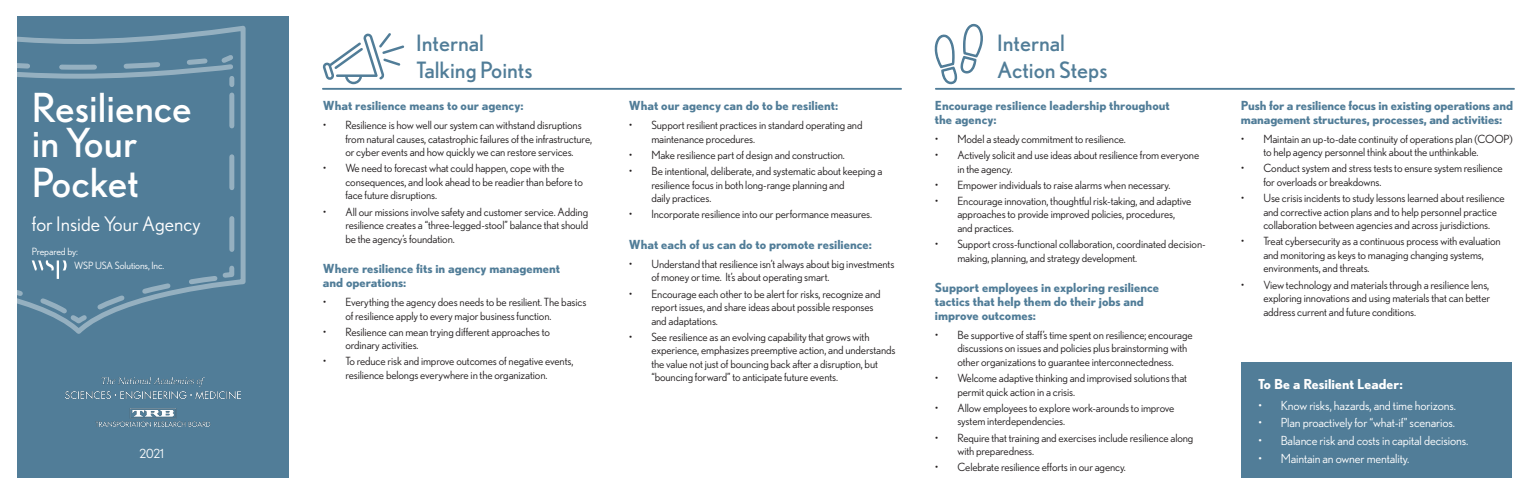
<style>
.page{position:relative;width:1530px;height:495px;background:#fff}
.page>*{position:absolute;margin:0;border:0;box-sizing:border-box;transform-origin:0 0}
.Subheading{font:40px/35px "Nobel";color:#fff}
.Column_Titles{font:22.5px/27px "Nobel";color:#517d98}
.Subheading-2{font:20px "Nobel";color:#fff}
.Subheading-3{font:700 13.75px "Nobel";color:#fff}
.Subheading-4{font:700 12.5px/13.8px "Nobel";color:#517d98}
.Bullets{font:12.5px "Nobel";letter-spacing:-.01em;color:#fff}
.t1{font:11.25px/13.5px "Nobel";letter-spacing:-.01em;color:#231f20}
.Bullets-2{font:10px "Nobel";letter-spacing:-.01em;color:#fff}
</style>
<div class="page">
<div style="left:17px;top:17px;width:272px;height:461px;background:#517d98"></div>
<svg style="left:322px;top:33px;width:82px;height:51px"></svg>
<svg style="left:934px;top:23px;width:51px;height:67px"></svg>
<hr style="left:323px;top:88px;width:578px;height:2px;background:#517d98">
<hr style="left:936px;top:88px;width:578px;height:2px;background:#517d98">
<svg style="left:17px;top:25px;width:229px;height:309px"></svg>
<svg style="left:229px;top:95px;width:5px;height:154px"></svg>
<svg style="left:17px;top:52px;width:219px;height:33px"></svg>
<div style="left:1242px;top:363px;width:270px;height:115px;background:#517d98"></div>
<svg style="left:17px;top:260px;width:220px;height:67px"></svg>
<img style="left:65px;top:377px;width:176px;height:49px">
<p class="Subheading" style="left:32px;top:89px;width:162px">Resilience in Your</p>
<p class="Subheading" style="left:32px;top:164px;width:109px">Pocket</p>
<p class="Subheading-2" style="left:32px;top:212px;width:170px">for Inside Your Agency</p>
<p class="Bullets-2" style="left:32px;top:246px;width:48px">Prepared by:</p>
<p class="Bullets-2" style="left:74px;top:260px;width:92px">WSP USA Solutions, Inc.</p>
<p class="Bullets" style="left:139px;top:446px;width:26px">2021</p>
<p class="Column_Titles" style="left:416px;top:29px;width:118px">Internal<br>Talking Points</p>
<p class="Column_Titles" style="left:997px;top:29px;width:112px">Internal<br>Action Steps</p>
<p class="Subheading-4" style="left:323px;top:98px;width:202px">What resilience means to our agency:</p>
<p class="t1" style="left:345px;top:118px;width:248px;text-indent:-22px">• Resilience is how well our system can withstand disruptions from natural causes, catastrophic failures of the infrastructure, or cyber events and how quickly we can restore services.</p>
<p class="t1" style="left:345px;top:161px;width:239px;text-indent:-22px">• We need to forecast what could happen, cope with the consequences, and look ahead to be readier than before to face future disruptions.</p>
<p class="t1" style="left:345px;top:205px;width:244px;text-align:justify;text-indent:-22px">• All our missions involve safety and customer service. Adding resilience creates a “three-legged-stool” balance that should be the agency’s foundation.</p>
<p class="Subheading-4" style="left:323px;top:261px;width:239px">Where resilience fits in agency management and operations:</p>
<p class="t1" style="left:345px;top:295px;width:243px;text-indent:-22px">• Everything the agency does needs to be resilient. The basics of resilience apply to every major business function.</p>
<p class="t1" style="left:345px;top:325px;width:206px;text-indent:-22px">• Resilience can mean trying different approaches to ordinary activities.</p>
<p class="t1" style="left:323px;top:355px;width:252px;text-align:center">• To reduce risk and improve outcomes of negative events, resilience belongs everywhere in the organization.</p>
<p class="Subheading-4" style="left:629px;top:98px;width:211px">What our agency can do to be resilient:</p>
<p class="t1" style="left:651px;top:118px;width:213px;text-indent:-22px">• Support resilient practices in standard operating and maintenance procedures.</p>
<p class="t1" style="left:629px;top:148px;width:218px">• Make resilience part of design and construction.</p>
<p class="t1" style="left:651px;top:164px;width:233px;text-indent:-22px">• Be intentional, deliberate, and systematic about keeping a resilience focus in both long-range planning and<br>daily practices.</p>
<p class="t1" style="left:629px;top:207px;width:245px">• Incorporate resilience into our performance measures.</p>
<p class="Subheading-4" style="left:629px;top:237px;width:245px">What each of us can do to promote resilience:</p>
<p class="t1" style="left:651px;top:257px;width:245px;text-indent:-22px">• Understand that resilience isn’t always about big investments of money or time. It’s about operating smart.</p>
<p class="t1" style="left:651px;top:287px;width:231px;text-indent:-22px">• Encourage each other to be alert for risks, recognize and report issues, and share ideas about possible responses and adaptations.</p>
<p class="t1" style="left:651px;top:330px;width:246px;text-indent:-22px">• See resilience as an evolving capability that grows with experience, emphasizes preemptive action, and understands the value not just of bouncing back after a disruption, but “bouncing forward” to anticipate future events.</p>
<p class="Subheading-4" style="left:935px;top:98px;width:236px">Encourage resilience leadership throughout the agency:</p>
<p class="t1" style="left:935px;top:132px;width:193px">• Model a steady commitment to resilience.</p>
<p class="t1" style="left:957px;top:148px;width:243px;text-indent:-22px">• Actively solicit and use ideas about resilience from everyone in the agency.</p>
<p class="t1" style="left:935px;top:178px;width:237px">• Empower individuals to raise alarms when necessary.</p>
<p class="t1" style="left:957px;top:194px;width:236px;text-indent:-22px">• Encourage innovation, thoughtful risk-taking, and adaptive approaches to provide improved policies, procedures, and practices.</p>
<p class="t1" style="left:957px;top:237px;width:250px;text-indent:-22px">• Support cross-functional collaboration, coordinated decision&shy;making, planning, and strategy development.</p>
<p class="Subheading-4" style="left:935px;top:281px;width:226px">Support employees in exploring resilience tactics that help them do their jobs and improve outcomes:</p>
<p class="t1" style="left:957px;top:328px;width:237px;text-indent:-22px">• Be supportive of staff’s time spent on resilience; encourage discussions on issues and policies plus brainstorming with other organizations to guarantee interconnectedness.</p>
<p class="t1" style="left:957px;top:371px;width:231px;text-indent:-22px">• Welcome adaptive thinking and improvised solutions that permit quick action in a crisis.</p>
<p class="t1" style="left:957px;top:401px;width:219px;text-indent:-22px">• Allow employees to explore work-arounds to improve system interdependencies.</p>
<p class="t1" style="left:957px;top:431px;width:238px;text-indent:-22px">• Require that training and exercises include resilience along with preparedness.</p>
<p class="t1" style="left:935px;top:460px;width:193px">• Celebrate resilience efforts in our agency.</p>
<p class="Subheading-4" style="left:1241px;top:98px;width:274px">Push for a resilience focus in existing operations and management structures, processes, and activities:</p>
<p class="t1" style="left:1263px;top:132px;width:251px;text-indent:-22px">• Maintain an up-to-date continuity of operations plan (COOP) to help agency personnel think about the unthinkable.</p>
<p class="t1" style="left:1263px;top:162px;width:241px;text-indent:-22px">• Conduct system and stress tests to ensure system resilience for overloads or breakdowns.</p>
<p class="t1" style="left:1263px;top:191px;width:243px;text-indent:-22px">• Use crisis incidents to study lessons learned about resilience and corrective action plans and to help personnel practice collaboration between agencies and across jurisdictions.</p>
<p class="t1" style="left:1263px;top:234px;width:239px;text-indent:-22px">• Treat cybersecurity as a continuous process with evaluation and monitoring as keys to managing changing systems, environments, and threats.</p>
<p class="t1" style="left:1263px;top:278px;width:228px;text-align:justify;text-indent:-22px">• View technology and materials through a resilience lens, exploring innovations and using materials that can better address current and future conditions.</p>
<p class="Subheading-3" style="left:1258px;top:376px;width:146px">To Be a Resilient Leader:</p>
<p class="Bullets" style="left:1258px;top:398px;width:199px">• Know risks, hazards, and time horizons.</p>
<p class="Bullets" style="left:1258px;top:416px;width:198px">• Plan proactively for “what-if” scenarios.</p>
<p class="Bullets" style="left:1258px;top:433px;width:212px">• Balance risk and costs in capital decisions.</p>
<p class="Bullets" style="left:1258px;top:451px;width:153px">• Maintain an owner mentality.</p>
</div>
